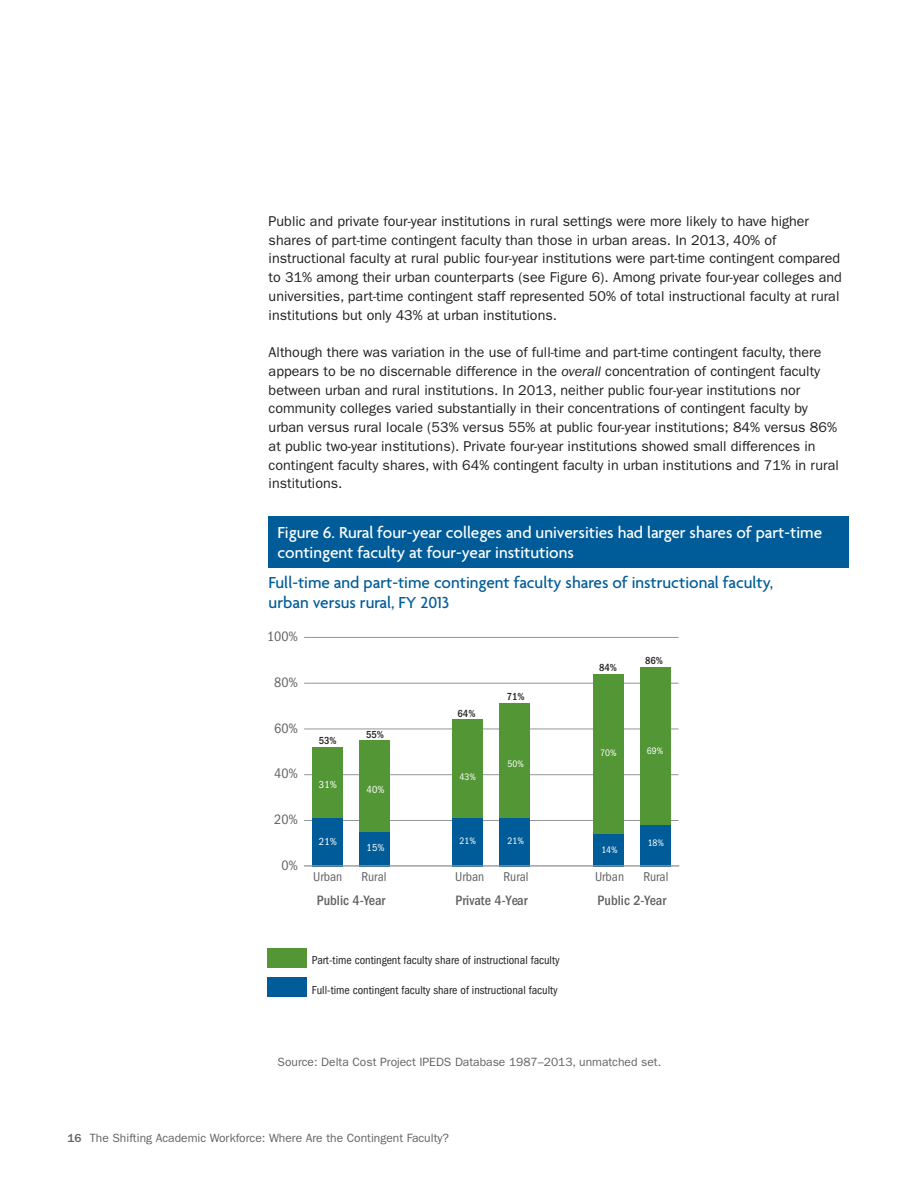
<style>
.page{position:relative;width:918px;height:1188px;background:#fff}
.page>*{position:absolute;margin:0;border:0;box-sizing:border-box;transform-origin:0 0}
._12B_Table_Header_Re{font:500 17.25px/20.2px "Agenda";color:#fff}
._5A_Body_Text__FG_9{font:500 17.25px/20.2px "Agenda";color:#005c98}
._5A_Body_Text__FG_9-2{font:14.25px/18.8px "ITC Franklin Gothic Std";color:#231f20}
.t1{font:500 condensed 14.1px "ITC Franklin Gothic Std";color:#636366}
.t2{font:condensed 14.1px "ITC Franklin Gothic Std";color:#636366}
.t3{font:condensed 13.2px "ITC Franklin Gothic Std";color:#636366}
._12E_Table_Footnote{font:12px "ITC Franklin Gothic Std";color:#636366}
.t4{font:condensed 12px "ITC Franklin Gothic Std";color:#231f20}
.t5{font:500 condensed 10.65px "ITC Franklin Gothic Std";color:#231f20}
.t6{font:condensed 10.65px "ITC Franklin Gothic Std";color:#fff}
.t7{font:condensed 9.75px "ITC Franklin Gothic Std";color:#fff}
.s1{font-style:italic}
.s2{font-weight:500}
</style>
<div class="page">
<div style="left:269px;top:516px;width:580px;height:52px;background:#005c98"></div>
<hr style="left:304px;top:820px;width:375px;height:1px;background:#939598">
<hr style="left:304px;top:774px;width:375px;height:1px;background:#939598">
<hr style="left:304px;top:729px;width:375px;height:1px;background:#939598">
<hr style="left:304px;top:683px;width:375px;height:1px;background:#939598">
<hr style="left:304px;top:637px;width:375px;height:1px;background:#939598">
<div style="left:312px;top:747px;width:31px;height:71px;background:#529635"></div>
<div style="left:359px;top:740px;width:31px;height:92px;background:#529635"></div>
<div style="left:453px;top:720px;width:30px;height:98px;background:#529635"></div>
<div style="left:500px;top:704px;width:30px;height:114px;background:#529635"></div>
<div style="left:593px;top:674px;width:31px;height:160px;background:#529635"></div>
<div style="left:640px;top:667px;width:30px;height:158px;background:#529635"></div>
<div style="left:312px;top:818px;width:31px;height:48px;background:#005c98"></div>
<div style="left:359px;top:832px;width:31px;height:34px;background:#005c98"></div>
<div style="left:453px;top:818px;width:30px;height:48px;background:#005c98"></div>
<div style="left:500px;top:818px;width:30px;height:48px;background:#005c98"></div>
<div style="left:593px;top:834px;width:31px;height:32px;background:#005c98"></div>
<div style="left:640px;top:825px;width:30px;height:41px;background:#005c98"></div>
<hr style="left:304px;top:865px;width:375px;height:2px;background:#939598">
<div style="left:267px;top:948px;width:40px;height:20px;background:#529635"></div>
<div style="left:267px;top:978px;width:40px;height:19px;background:#005c98"></div>
<p class="_5A_Body_Text__FG_9-2" style="left:269px;top:212px;width:575px">Public and private four-year institutions in rural settings were more likely to have higher shares of part-time contingent faculty than those in urban areas. In 2013, 40% of instructional faculty at rural public four-year institutions were part-time contingent compared to 31% among their urban counterparts (see Figure 6). Among private four-year colleges and universities, part-time contingent staff represented 50% of total instructional faculty at rural institutions but only 43% at urban institutions.</p>
<p class="_5A_Body_Text__FG_9-2" style="left:269px;top:343px;width:572px">Although there was variation in the use of full-time and part-time contingent faculty, there appears to be no discernable difference in the <span class="s1">overall</span> concentration of contingent faculty between urban and rural institutions. In 2013, neither public four-year institutions nor community colleges varied substantially in their concentrations of contingent faculty by urban versus rural locale (53% versus 55% at public four-year institutions; 84% versus 86% at public two-year institutions). Private four-year institutions showed small differences in contingent faculty shares, with 64% contingent faculty in urban institutions and 71% in rural institutions.</p>
<p class="_12B_Table_Header_Re" style="left:278px;top:523px;width:546px">Figure 6. Rural four-year colleges and universities had larger shares of part-time contingent faculty at four-year institutions</p>
<p class="_5A_Body_Text__FG_9" style="left:269px;top:573px;width:506px">Full-time and part-time contingent faculty shares of instructional faculty, urban versus rural, FY 2013</p>
<p class="t2" style="left:267px;top:629px;width:33px">100%</p>
<p class="t2" style="left:274px;top:674px;width:26px">80%</p>
<p class="t2" style="left:274px;top:720px;width:26px">60%</p>
<p class="t2" style="left:274px;top:766px;width:26px">40%</p>
<p class="t2" style="left:274px;top:812px;width:26px">20%</p>
<p class="t2" style="left:281px;top:857px;width:18px">0%</p>
<p class="t5" style="left:319px;top:734px;width:20px">53%</p>
<p class="t6" style="left:319px;top:778px;width:20px">31%</p>
<p class="t5" style="left:366px;top:728px;width:20px">55%</p>
<p class="t6" style="left:367px;top:783px;width:20px">40%</p>
<p class="t5" style="left:458px;top:707px;width:20px">64%</p>
<p class="t7" style="left:460px;top:772px;width:18px">43%</p>
<p class="t5" style="left:507px;top:691px;width:20px">71%</p>
<p class="t7" style="left:507px;top:758px;width:18px">50%</p>
<p class="t5" style="left:599px;top:662px;width:20px">84%</p>
<p class="t5" style="left:645px;top:655px;width:20px">86%</p>
<p class="t7" style="left:600px;top:747px;width:18px">70%</p>
<p class="t7" style="left:647px;top:745px;width:18px">69%</p>
<p class="t7" style="left:460px;top:836px;width:18px">21%</p>
<p class="t7" style="left:507px;top:836px;width:18px">21%</p>
<p class="t6" style="left:319px;top:836px;width:20px">21%</p>
<p class="t3" style="left:313px;top:869px;width:31px">Urban</p>
<p class="t3" style="left:361px;top:869px;width:26px">Rural</p>
<p class="t3" style="left:455px;top:869px;width:31px">Urban</p>
<p class="t3" style="left:504px;top:869px;width:26px">Rural</p>
<p class="t3" style="left:595px;top:869px;width:31px">Urban</p>
<p class="t3" style="left:643px;top:869px;width:26px">Rural</p>
<p class="t7" style="left:648px;top:837px;width:18px">18%</p>
<p class="t6" style="left:367px;top:842px;width:20px">15%</p>
<p class="t7" style="left:601px;top:844px;width:18px">14%</p>
<p class="t1" style="left:317px;top:892px;width:70px">Public 4-Year</p>
<p class="t1" style="left:455px;top:892px;width:74px">Private 4-Year</p>
<p class="t1" style="left:598px;top:892px;width:70px">Public 2-Year</p>
<p class="t4" style="left:312px;top:954px;width:249px">Part-time contingent faculty share of instructional faculty</p>
<p class="t4" style="left:312px;top:983px;width:247px">Full-time contingent faculty share of instructional faculty</p>
<p class="_12E_Table_Footnote" style="left:278px;top:1055px;width:385px">Source: Delta Cost Project IPEDS Database 1987–2013, unmatched set.</p>
<p class="_12E_Table_Footnote" style="left:68px;top:1131px;width:383px"><span class="s2">16</span> The Shifting Academic Workforce: Where Are the Contingent Faculty?</p>
</div>
